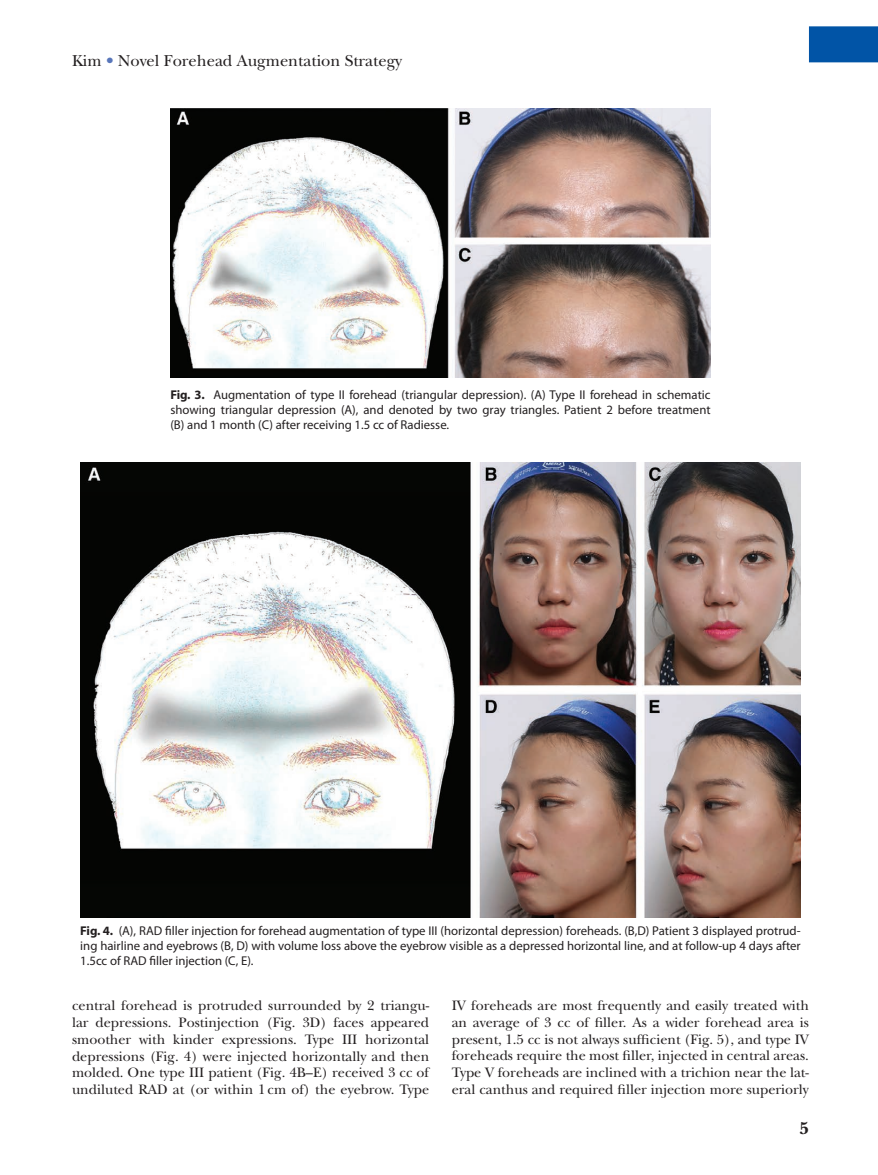
<style>
.page{position:relative;width:878px;height:1175px;background:#fff}
.page>*{position:absolute;margin:0;border:0;box-sizing:border-box;transform-origin:0 0}
.t1{font:700 18px "New Baskerville";color:#231f20}
.t2{font:16.5px "New Baskerville";color:#231f20}
.t3{font:14.25px/16.6px "New Baskerville";color:#231f20;text-align:justify}
.t4{font:12.75px/15px "Myriad Pro";color:#231f20;text-align:justify}
.s1{color:#5876ba}
.s2{font-weight:700}
</style>
<div class="page">
<div style="left:808px;top:26px;width:70px;height:36px;background:#0154a6"></div>
<img style="left:170px;top:108px;width:540px;height:269px">
<img style="left:80px;top:462px;width:720px;height:455px">
<p class="t2" style="left:72px;top:51px;width:331px">Kim <span class="s1">•</span> Novel Forehead Augmentation Strategy</p>
<p class="t4" style="left:170px;top:387px;width:542px"><span class="s2">Fig. 3.</span> Augmentation of type II forehead (triangular depression). (A) Type II forehead in schematic showing triangular depression (A), and denoted by two gray triangles. Patient 2 before treatment (B) and 1 month (C) after receiving 1.5 cc of Radiesse.</p>
<p class="t4" style="left:80px;top:923px;width:722px"><span class="s2">Fig. 4.</span> (A), RAD filler injection for forehead augmentation of type III (horizontal depression) foreheads. (B,D) Patient 3 displayed protrud&shy;ing hairline and eyebrows (B, D) with volume loss above the eyebrow visible as a depressed horizontal line, and at follow-up 4 days after 1.5cc of RAD filler injection (C, E).</p>
<p class="t3" style="left:72px;top:997px;width:359px">central forehead is protruded surrounded by 2 triangu&shy;lar depressions. Postinjection (Fig. 3D) faces appeared smoother with kinder expressions. Type III horizontal depressions (Fig. 4) were injected horizontally and then molded. One type III patient (Fig. 4B–E) received 3 cc of undiluted RAD at (or within 1cm of) the eyebrow. Type</p>
<p class="t3" style="left:452px;top:997px;width:359px">IV foreheads are most frequently and easily treated with an average of 3 cc of filler. As a wider forehead area is present, 1.5 cc is not always sufficient (Fig. 5), and type IV foreheads require the most filler, injected in central areas.<br>Type V foreheads are inclined with a trichion near the lat&shy;eral canthus and required filler injection more superiorly</p>
<p class="t1" style="left:799px;top:1118px;width:11px">5</p>
</div>
